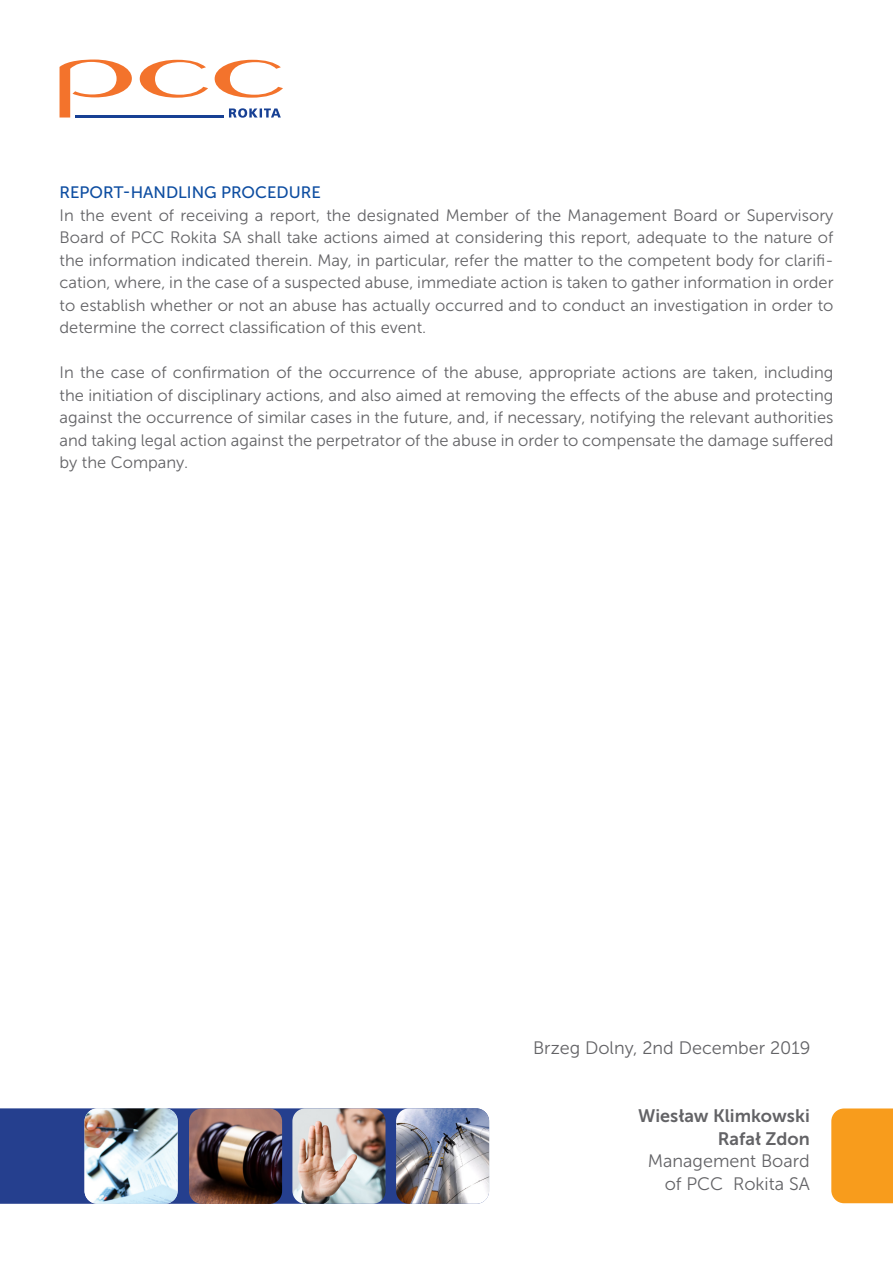
<style>
.page{position:relative;width:893px;height:1263px;background:#fff}
.page>*{position:absolute;margin:0;border:0;box-sizing:border-box;transform-origin:0 0}
.t1{font:18px "Museo Sans 300";color:#636366}
.t2{font:18px "Museo Sans 700";color:#636366}
.t3{font:16.5px/22.5px "Museo Sans 300";color:#636366;text-align:justify}
.t4{font:16.5px "Museo Sans 500";color:#0d4da1}
</style>
<div class="page">
<div style="left:831px;top:1108px;width:62px;height:95px;background:#f89c1c"></div>
<div style="left:0;top:1108px;width:396px;height:96px;background:#253f8e"></div>
<img style="left:396px;top:1108px;width:93px;height:96px">
<img style="left:189px;top:1108px;width:93px;height:96px">
<img style="left:85px;top:1108px;width:93px;height:96px">
<svg style="left:215px;top:60px;width:68px;height:38px"></svg>
<svg style="left:140px;top:60px;width:68px;height:38px"></svg>
<svg style="left:60px;top:60px;width:72px;height:58px"></svg>
<svg style="left:229px;top:108px;width:52px;height:10px"></svg>
<hr style="left:75px;top:115px;width:149px;height:3px;background:#174094">
<img style="left:292px;top:1108px;width:93px;height:96px">
<p class="t4" style="left:60px;top:183px;width:263px">REPORT-HANDLING PROCEDURE</p>
<p class="t3" style="left:60px;top:204px;width:775px">In the event of receiving a report, the designated Member of the Management Board or Supervisory Board of PCC Rokita SA shall take actions aimed at considering this report, adequate to the nature of the information indicated therein. May, in particular, refer the matter to the competent body for clarifi&shy;cation, where, in the case of a suspected abuse, immediate action is taken to gather information in order to establish whether or not an abuse has actually occurred and to conduct an investigation in order to determine the correct classification of this event.</p>
<p class="t3" style="left:60px;top:361px;width:775px">In the case of confirmation of the occurrence of the abuse, appropriate actions are taken, including the initiation of disciplinary actions, and also aimed at removing the effects of the abuse and protecting against the occurrence of similar cases in the future, and, if necessary, notifying the relevant authorities and taking legal action against the perpetrator of the abuse in order to compensate the damage suffered by the Company.</p>
<p class="t1" style="left:533px;top:1038px;width:279px">Brzeg Dolny, 2nd December 2019</p>
<p class="t2" style="left:638px;top:1106px;width:173px">Wiesław Klimkowski</p>
<p class="t2" style="left:718px;top:1128px;width:94px">Rafał Zdon</p>
<p class="t1" style="left:648px;top:1151px;width:163px">Management Board</p>
<p class="t1" style="left:665px;top:1174px;width:147px">of PCC Rokita SA</p>
</div>
